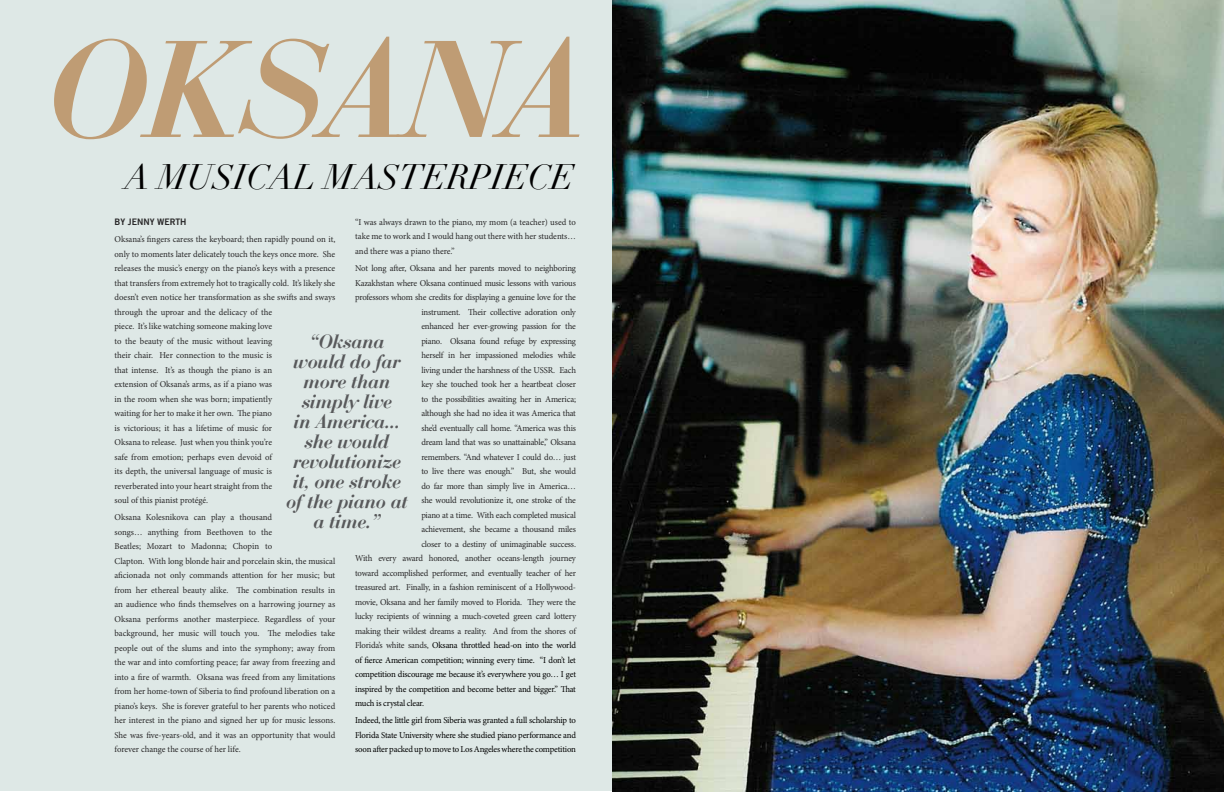
<style>
.page{position:relative;width:1224px;height:792px;background:#fff}
.page>*{position:absolute;margin:0;border:0;box-sizing:border-box;transform-origin:0 0}
.t1{font:italic 143.9px "Bodoni Display Demi";letter-spacing:-.015em;color:#bf9c74}
.t2{font:italic 34.7px "Didot";color:#000}
.t3{font:italic 20px/20px "Bodoni Display Demi";color:#58595b;text-align:center}
.t4{font:9px/14.5px "Minion Pro";letter-spacing:-.01em;color:#292829}
.t5{font:9px/14.5px "Minion Pro";letter-spacing:-.02em;color:#000;text-align:justify}
.t6{font:9px "Trade Gothic LT Bold Two";color:#292829}
.s1{color:#292829}
</style>
<div class="page">
<div style="left:0;top:0;width:948px;height:792px;background:#dee8e6"></div>
<img style="left:612px;top:0;width:612px;height:792px">
<h1 class="t1" style="left:45px;top:-24px;width:539px">Oksana</h1>
<h2 class="t2" style="left:124px;top:156px;width:452px">A MUSICAL MASTERPIECE</h2>
<p class="t6" style="left:115px;top:216px;width:74px">BY JENNY WERTH</p>
<p class="t4" style="left:115px;top:232px;width:222px">Oksana’s fingers caress the keyboard; then rapidly pound on it, only to moments later delicately touch the keys once more. She releases the music’s energy on the piano’s keys with a presence that transfers from extremely hot to tragically cold. It’s likely she doesn’t even notice her transformation as she swifts and sways through the uproar and the delicacy of the<br>piece. It’s like watching someone making love<br>to the beauty of the music without leaving<br>their chair. Her connection to the music is<br>that intense. It’s as though the piano is an<br>extension of Oksana’s arms, as if a piano was<br>in the room when she was born; impatiently<br>waiting for her to make it her own. The piano<br>is victorious; it has a lifetime of music for<br>Oksana to release. Just when you think you’re<br>safe from emotion; perhaps even devoid of<br>its depth, the universal language of music is<br>reverberated into your heart straight from the<br>soul of this pianist protégé.</p>
<p class="t4" style="left:115px;top:510px;width:222px">Oksana Kolesnikova can play a thousand<br>songs… anything from Beethoven to the<br>Beatles; Mozart to Madonna; Chopin to<br>Clapton. With long blonde hair and porcelain skin, the musical aficionada not only commands attention for her music; but from her ethereal beauty alike. The combination results in an audience who finds themselves on a harrowing journey as Oksana performs another masterpiece. Regardless of your background, her music will touch you. The melodies take people out of the slums and into the symphony; away from the war and into comforting peace; far away from freezing and into a fire of warmth. Oksana was freed from any limitations from her home-town of Siberia to find profound liberation on a piano’s keys. She is forever grateful to her parents who noticed her interest in the piano and signed her up for music lessons.<br>She was five-years-old, and it was an opportunity that would forever change the course of her life.</p>
<p class="t4" style="left:355px;top:215px;width:222px;text-align:justify">“I was always drawn to the piano, my mom (a teacher) used to take me to work and I would hang out there with her students… and there was a piano there.”</p>
<p class="t4" style="left:355px;top:261px;width:222px">Not long after, Oksana and her parents moved to neighboring</p>
<p class="t4" style="left:355px;top:276px;width:222px">Kazakhstan where Oksana continued music lessons with various</p>
<p class="t4" style="left:355px;top:290px;width:222px">professors whom she credits for displaying a genuine love for the</p>
<p class="t4" style="left:421px;top:305px;width:156px">instrument. Their collective adoration only</p>
<p class="t4" style="left:421px;top:319px;width:156px">enhanced her ever-growing passion for the</p>
<p class="t4" style="left:421px;top:334px;width:156px">piano. Oksana found refuge by expressing</p>
<p class="t4" style="left:421px;top:348px;width:156px">herself in her impassioned melodies while</p>
<p class="t4" style="left:421px;top:363px;width:156px">living under the harshness of the USSR. Each</p>
<p class="t4" style="left:421px;top:377px;width:156px">key she touched took her a heartbeat closer</p>
<p class="t4" style="left:421px;top:392px;width:156px">to the possibilities awaiting her in America;</p>
<p class="t4" style="left:421px;top:406px;width:156px">although she had no idea it was America that</p>
<p class="t4" style="left:421px;top:421px;width:156px">she’d eventually call home. “America was this</p>
<p class="t4" style="left:421px;top:435px;width:156px">dream land that was so unattainable,” Oksana</p>
<p class="t4" style="left:421px;top:450px;width:156px">remembers. “And whatever I could do… just</p>
<p class="t4" style="left:421px;top:464px;width:156px">to live there was enough.” But, she would</p>
<p class="t4" style="left:421px;top:479px;width:156px">do far more than simply live in America…</p>
<p class="t4" style="left:421px;top:493px;width:156px">she would revolutionize it, one stroke of the</p>
<p class="t4" style="left:421px;top:508px;width:156px">piano at a time. With each completed musical</p>
<p class="t4" style="left:421px;top:522px;width:156px">achievement, she became a thousand miles</p>
<p class="t4" style="left:421px;top:537px;width:156px">closer to a destiny of unimaginable success.</p>
<p class="t4" style="left:355px;top:551px;width:222px">With every award honored, another oceans-length journey</p>
<p class="t4" style="left:355px;top:566px;width:222px">toward accomplished performer, and eventually teacher of her</p>
<p class="t4" style="left:355px;top:580px;width:222px">treasured art. Finally, in a fashion reminiscent of a Hollywood-</p>
<p class="t4" style="left:355px;top:595px;width:222px">movie, Oksana and her family moved to Florida. They were the</p>
<p class="t4" style="left:355px;top:609px;width:222px">lucky recipients of winning a much-coveted green card lottery</p>
<p class="t4" style="left:355px;top:624px;width:222px">making their wildest dreams a reality. And from the shores of</p>
<p class="t5" style="left:355px;top:638px;width:222px"><span class="s1">Florida’s white sands,</span> Oksana throttled head-on into the world</p>
<p class="t5" style="left:355px;top:652px;width:222px">of fierce American competition; winning every time. “I don’t let</p>
<p class="t5" style="left:355px;top:667px;width:222px">competition discourage me because it’s everywhere you go… I get</p>
<p class="t5" style="left:355px;top:681px;width:222px">inspired by the competition and become better and bigger.” That</p>
<p class="t5" style="left:355px;top:696px;width:70px">much is crystal clear.</p>
<p class="t5" style="left:355px;top:713px;width:222px">Indeed, the little girl from Siberia was granted a full scholarship to Florida State University where she studied piano performance and soon after packed up to move to Los Angeles where the competition</p>
<h3 class="t3" style="left:286px;top:330px;width:123px">“Oksana would do far more than simply live<br>in America… she would revolutionize it, one stroke of the piano at a time.”</h3>
</div>
